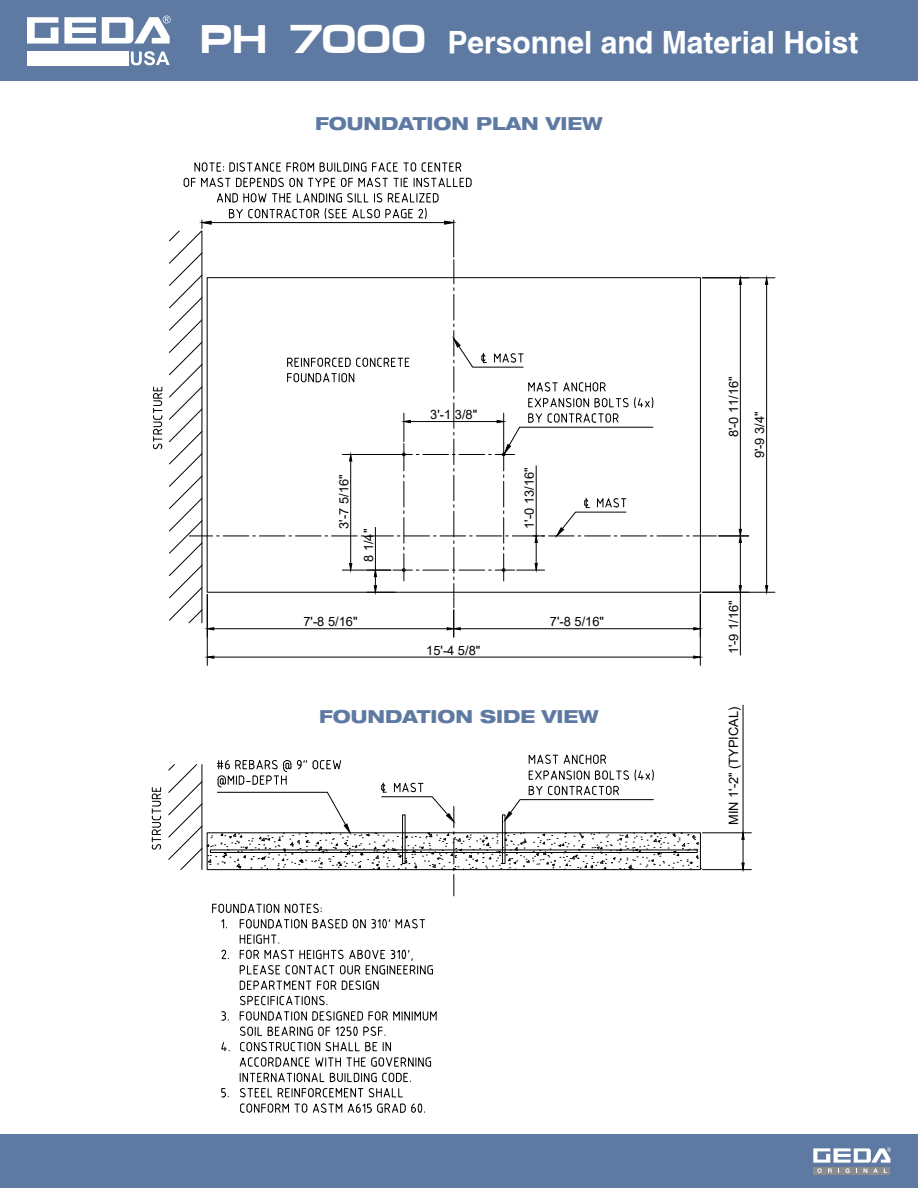
<style>
.page{position:relative;width:918px;height:1188px;background:#fff}
.page>*{position:absolute;margin:0;border:0;box-sizing:border-box;transform-origin:0 0}
.t1{font:700 30px "Helvetica";color:#fff}
.t2{font:800 expanded 18px "Helvetica Neue LT Std";color:#5e7aa2}
.t3{font:12.9px/26.2px "Arial";color:#000}
.s1{font-family:"Micro Extend FLF";font-size:40.5px}
</style>
<div class="page">
<div style="left:0;top:1134px;width:918px;height:54px;background:#5e7aa2"></div>
<div style="left:813px;top:1167px;width:77px;height:7px;background:#8a8c8e"></div>
<svg style="left:813px;top:1147px;width:78px;height:26px"></svg>
<div style="left:0;top:0;width:918px;height:81px;background:#5e7aa2"></div>
<svg style="left:27px;top:17px;width:31px;height:27px"></svg>
<svg style="left:64px;top:17px;width:32px;height:27px"></svg>
<svg style="left:102px;top:16px;width:69px;height:28px"></svg>
<div style="left:27px;top:51px;width:102px;height:14px;background:#fff"></div>
<svg style="left:131px;top:51px;width:39px;height:14px"></svg>
<svg style="left:151px;top:789px;width:11px;height:61px"></svg>
<hr style="left:207px;top:594px;width:1px;height:71px;background:#000">
<hr style="left:700px;top:594px;width:1px;height:71px;background:#000">
<hr style="left:214px;top:657px;width:480px;height:1px;background:#000">
<svg style="left:207px;top:655px;width:8px;height:4px"></svg>
<svg style="left:693px;top:655px;width:8px;height:4px"></svg>
<hr style="left:740px;top:543px;width:1px;height:43px;background:#000">
<hr style="left:740px;top:592px;width:1px;height:63px;background:#000">
<svg style="left:739px;top:585px;width:3px;height:7px"></svg>
<hr style="left:719px;top:536px;width:30px;height:1px;background:#000">
<hr style="left:740px;top:284px;width:1px;height:245px;background:#000">
<svg style="left:739px;top:529px;width:3px;height:14px"></svg>
<svg style="left:739px;top:278px;width:3px;height:7px"></svg>
<hr style="left:702px;top:592px;width:73px;height:1px;background:#000">
<hr style="left:702px;top:277px;width:73px;height:1px;background:#000">
<hr style="left:766px;top:284px;width:1px;height:302px;background:#000">
<svg style="left:765px;top:585px;width:3px;height:8px"></svg>
<svg style="left:765px;top:277px;width:3px;height:8px"></svg>
<hr style="left:702px;top:869px;width:49px;height:1px;background:#000">
<hr style="left:702px;top:832px;width:49px;height:1px;background:#000">
<hr style="left:743px;top:705px;width:1px;height:128px;background:#000">
<svg style="left:741px;top:832px;width:4px;height:38px"></svg>
<svg style="left:153px;top:162px;width:563px;height:475px"></svg>
<svg style="left:168px;top:754px;width:533px;height:359px"></svg>
<h1 class="t1" style="left:200px;top:22px;width:660px"><span class="s1">PH 7000</span> Personnel and Material Hoist</h1>
<h2 class="t2" style="left:315px;top:112px;width:289px">FOUNDATION PLAN VIEW</h2>
<p class="t3" style="left:430px;top:401px;width:49px">3'-1 3/8"</p>
<p class="t3" style="left:331px;top:529px;width:56px;rotate:-90deg">3'-7 5/16"</p>
<p class="t3" style="left:516px;top:529px;width:63px;rotate:-90deg">1'-0 13/16"</p>
<p class="t3" style="left:355px;top:562px;width:35px;rotate:-90deg">8 1/4"</p>
<p class="t3" style="left:303px;top:609px;width:56px">7'-8 5/16"</p>
<p class="t3" style="left:550px;top:609px;width:56px">7'-8 5/16"</p>
<p class="t3" style="left:426px;top:637px;width:56px">15'-4 5/8"</p>
<h2 class="t2" style="left:319px;top:705px;width:281px">FOUNDATION SIDE VIEW</h2>
<p class="t3" style="left:720px;top:458px;width:84px;text-indent:21px;rotate:-90deg">8'-0 11/16"<br>9'-9 3/4"</p>
<p class="t3" style="left:720px;top:654px;width:56px;rotate:-90deg">1'-9 1/16"</p>
<p class="t3" style="left:720px;top:825px;width:120px;rotate:-90deg">MIN 1'-2" (TYPICAL)</p>
</div>
